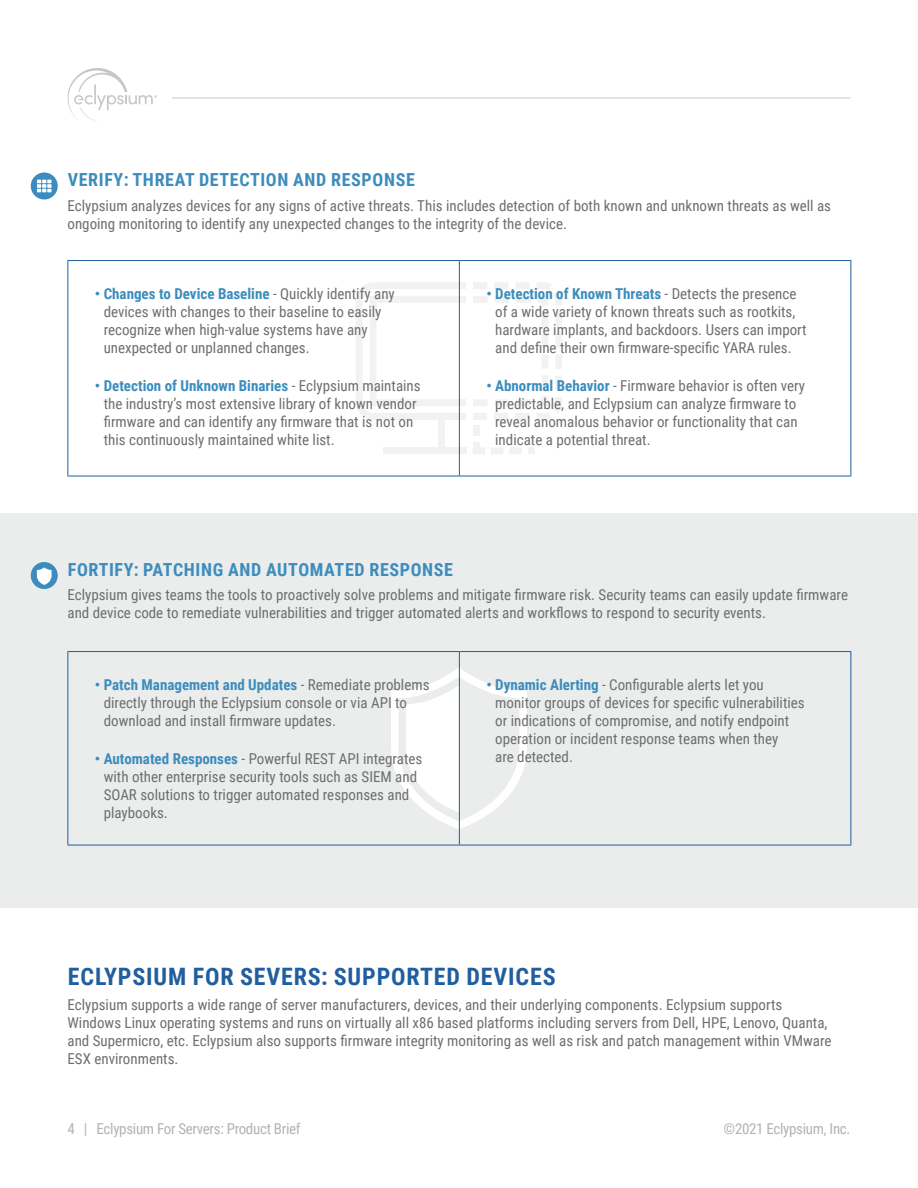
<style>
.page{position:relative;width:918px;height:1188px;background:#fff}
.page>*{position:absolute;margin:0;border:0;box-sizing:border-box;transform-origin:0 0}
.t1{font:700 24px "Roboto Condensed";letter-spacing:.035em;color:#215e9e}
.t2{font:700 18px "Roboto Condensed";letter-spacing:.035em;color:#3c8dbd}
.t3{font:15px/18px "Roboto Condensed";color:#6d6e71}
.t4{font:15px "Roboto Condensed";letter-spacing:-.02em;color:#b1b3b6}
.s1{font-weight:700;color:#3c8dbd}
</style>
<div class="page">
<div style="left:0;top:513px;width:918px;height:395px;background:#ebecec"></div>
<div style="left:460px;top:447px;width:7px;height:7px;background:#f2f2f2"></div>
<svg style="left:473px;top:448px;width:48px;height:6px"></svg>
<div style="left:528px;top:447px;width:7px;height:7px;background:#f2f2f2"></div>
<div style="left:438px;top:416px;width:7px;height:33px;background:#f2f2f2"></div>
<div style="left:473px;top:425px;width:7px;height:11px;background:#f2f2f2"></div>
<div style="left:473px;top:442px;width:7px;height:7px;background:#f2f2f2"></div>
<svg style="left:356px;top:282px;width:103px;height:138px"></svg>
<div style="left:459px;top:413px;width:7px;height:7px;background:#f2f2f2"></div>
<div style="left:459px;top:282px;width:7px;height:7px;background:#f2f2f2"></div>
<div style="left:459px;top:399px;width:7px;height:7px;background:#f2f2f2"></div>
<svg style="left:473px;top:283px;width:89px;height:137px"></svg>
<div style="left:459px;top:296px;width:7px;height:7px;background:#f2f2f2"></div>
<div style="left:383px;top:447px;width:83px;height:7px;background:#f2f2f2"></div>
<svg style="left:68px;top:68px;width:89px;height:53px"></svg>
<hr style="left:172px;top:98px;width:679px;height:1px;background:#c7c8ca">
<hr style="left:68px;top:260px;width:391px;height:1px;background:#215e9e">
<hr style="left:68px;top:261px;width:1px;height:215px;background:#215e9e">
<hr style="left:459px;top:260px;width:392px;height:1px;background:#215e9e">
<hr style="left:459px;top:261px;width:1px;height:215px;background:#215e9e">
<hr style="left:851px;top:261px;width:1px;height:215px;background:#215e9e">
<hr style="left:68px;top:476px;width:391px;height:1px;background:#215e9e">
<hr style="left:459px;top:476px;width:392px;height:1px;background:#215e9e">
<div style="left:31px;top:172px;width:27px;height:27px;background:#3c8dbd;border-radius:50%"></div>
<svg style="left:37px;top:180px;width:15px;height:12px"></svg>
<svg style="left:391px;top:667px;width:136px;height:162px"></svg>
<hr style="left:68px;top:651px;width:391px;height:1px;background:#215e9e">
<hr style="left:68px;top:652px;width:1px;height:193px;background:#215e9e">
<hr style="left:459px;top:651px;width:392px;height:1px;background:#215e9e">
<hr style="left:459px;top:652px;width:1px;height:193px;background:#215e9e">
<hr style="left:851px;top:652px;width:1px;height:193px;background:#215e9e">
<hr style="left:68px;top:845px;width:391px;height:1px;background:#215e9e">
<hr style="left:459px;top:845px;width:392px;height:1px;background:#215e9e">
<div style="left:31px;top:562px;width:27px;height:27px;background:#3c8dbd;border-radius:50%"></div>
<svg style="left:37px;top:567px;width:15px;height:18px"></svg>
<p class="t2" style="left:68px;top:172px;width:349px">VERIFY: THREAT DETECTION AND RESPONSE</p>
<p class="t3" style="left:68px;top:197px;width:765px">Eclypsium analyzes devices for any signs of active threats. This includes detection of both known and unknown threats as well as ongoing monitoring to identify any unexpected changes to the integrity of the device.</p>
<p class="t3" style="left:104px;top:285px;width:293px;text-indent:-9px"><span class="s1">• Changes to Device Baseline</span> - Quickly identify any devices with changes to their baseline to easily recognize when high-value systems have any unexpected or unplanned changes.</p>
<p class="t3" style="left:104px;top:378px;width:319px;text-indent:-9px"><span class="s1">• Detection of Unknown Binaries</span> - Eclypsium maintains the industry’s most extensive library of known vendor firmware and can identify any firmware that is not on this continuously maintained white list.</p>
<p class="t3" style="left:495px;top:285px;width:313px;text-indent:-9px"><span class="s1">• Detection of Known Threats</span> - Detects the presence of a wide variety of known threats such as rootkits, hardware implants, and backdoors. Users can import and define their own firmware-specific YARA rules.</p>
<p class="t3" style="left:495px;top:378px;width:311px;text-indent:-9px"><span class="s1">• Abnormal Behavior</span> - Firmware behavior is often very predictable, and Eclypsium can analyze firmware to reveal anomalous behavior or functionality that can indicate a potential threat.</p>
<p class="t2" style="left:68px;top:562px;width:387px">FORTIFY: PATCHING AND AUTOMATED RESPONSE</p>
<p class="t3" style="left:68px;top:585px;width:782px">Eclypsium gives teams the tools to proactively solve problems and mitigate firmware risk. Security teams can easily update firmware and device code to remediate vulnerabilities and trigger automated alerts and workflows to respond to security events.</p>
<p class="t3" style="left:104px;top:677px;width:327px;text-indent:-9px"><span class="s1">• Patch Management and Updates</span> - Remediate problems directly through the Eclypsium console or via API to download and install firmware updates.</p>
<p class="t3" style="left:104px;top:751px;width:320px;text-indent:-9px"><span class="s1">• Automated Responses</span> - Powerful REST API integrates with other enterprise security tools such as SIEM and SOAR solutions to trigger automated responses and playbooks.</p>
<p class="t3" style="left:495px;top:675px;width:311px;text-indent:-9px"><span class="s1">• Dynamic Alerting</span> - Configurable alerts let you monitor groups of devices for specific vulnerabilities or indications of compromise, and notify endpoint operation or incident response teams when they<br>are detected.</p>
<h1 class="t1" style="left:68px;top:967px;width:489px">ECLYPSIUM FOR SEVERS: SUPPORTED DEVICES</h1>
<p class="t3" style="left:68px;top:997px;width:765px">Eclypsium supports a wide range of server manufacturers, devices, and their underlying components. Eclypsium supports Windows Linux operating systems and runs on virtually all x86 based platforms including servers from Dell, HPE, Lenovo, Quanta, and Supermicro, etc. Eclypsium also supports firmware integrity monitoring as well as risk and patch management within VMware ESX environments.</p>
<p class="t4" style="left:68px;top:1122px;width:235px">4 | Eclypsium For Servers: Product Brief</p>
<p class="t4" style="left:724px;top:1122px;width:128px">©2021 Eclypsium, Inc.</p>
</div>
